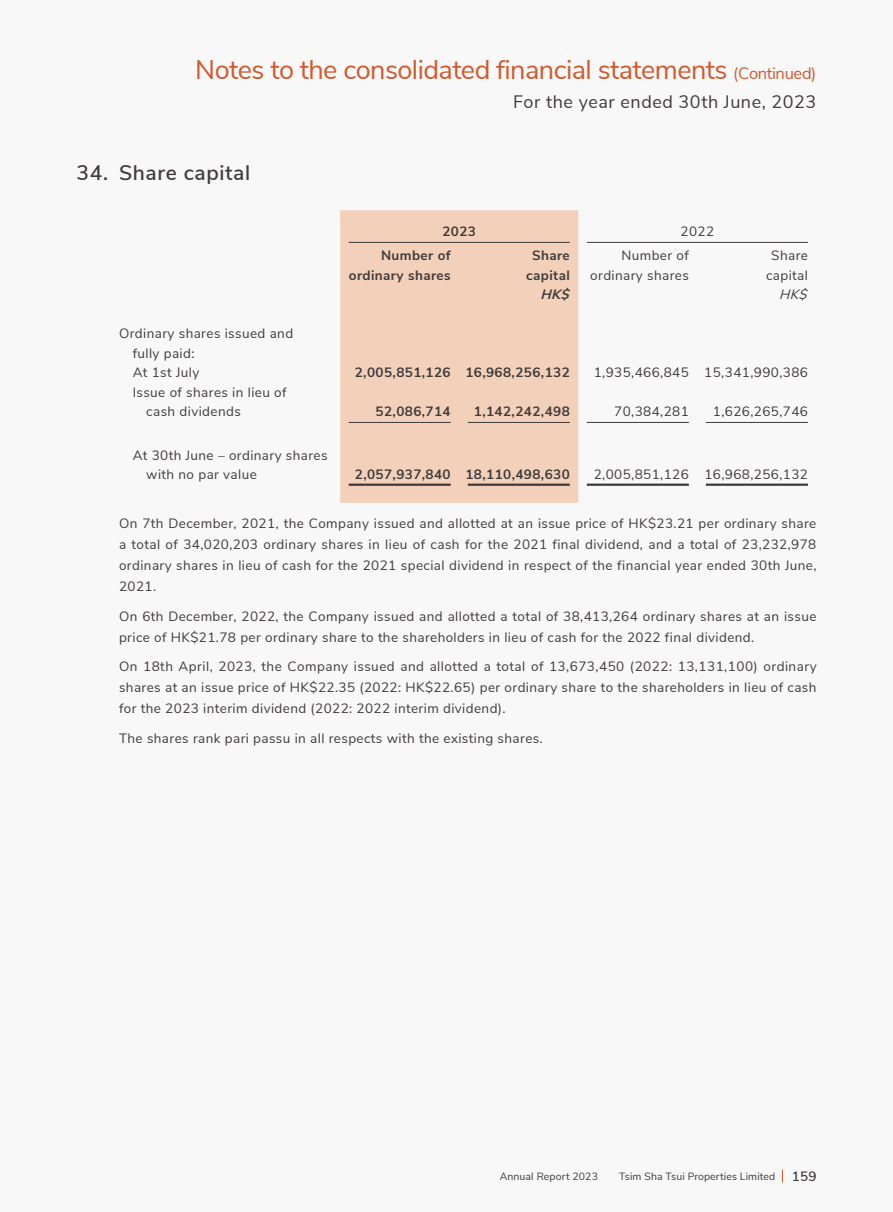
<style>
.page{position:relative;width:893px;height:1212px;background:#f8f8f8}
.page>*{position:absolute;margin:0;border:0;box-sizing:border-box;transform-origin:0 0}
.t1{font:27px "Nunito Sans";letter-spacing:-.02em;color:#d4582d}
.t2{font:600 21px "Nunito Sans";letter-spacing:.03em;color:#3f3b3a}
.t3{font:18px "Nunito Sans";letter-spacing:.03em;color:#3f3b3a}
.t4{font:13.5px/19.5px "Nunito Sans";letter-spacing:.03em;color:#3f3b3a}
.t5{font:700 13.5px/19.5px "Nunito Sans";letter-spacing:.03em;color:#3f3b3a;text-align:right}
.t6{font:italic 700 13.5px "Nunito Sans";color:#3f3b3a}
.t7{font:italic 13.5px "Nunito Sans";color:#3f3b3a}
.t8{font:10.5px "Nunito Sans";letter-spacing:.01em;color:#3f3b3a}
.s1{font-size:16.5px}
.s2{font-weight:600;font-size:13.5px}
</style>
<div class="page">
<svg style="left:782px;top:1170px;width:1px;height:12px"></svg>
<svg style="left:340px;top:210px;width:238px;height:293px;background:#f2d0ba"></svg>
<hr style="left:349px;top:242px;width:221px;height:1px;background:#3f3b3a">
<hr style="left:587px;top:242px;width:221px;height:1px;background:#3f3b3a">
<hr style="left:349px;top:422px;width:102px;height:1px;background:#3f3b3a">
<hr style="left:468px;top:422px;width:102px;height:1px;background:#3f3b3a">
<hr style="left:587px;top:422px;width:102px;height:1px;background:#3f3b3a">
<hr style="left:706px;top:422px;width:102px;height:1px;background:#3f3b3a">
<hr style="left:349px;top:484px;width:102px;height:2px;background:#3f3b3a">
<hr style="left:468px;top:484px;width:102px;height:2px;background:#3f3b3a">
<hr style="left:587px;top:484px;width:102px;height:2px;background:#3f3b3a">
<hr style="left:706px;top:484px;width:102px;height:2px;background:#3f3b3a">
<h1 class="t1" style="left:195px;top:50px;width:623px">Notes to the consolidated financial statements <span class="s1">(Continued)</span></h1>
<h2 class="t2" style="left:77px;top:157px;width:175px">34. Share capital</h2>
<p class="t4" style="left:133px;top:323px;width:162px;text-indent:-14px">Ordinary shares issued and fully paid:<br>At 1st July</p>
<p class="t4" style="left:146px;top:381px;width:142px;text-indent:-14px">Issue of shares in lieu of cash dividends</p>
<h3 class="t3" style="left:513px;top:89px;width:305px">For the year ended 30th June, 2023</h3>
<p class="t5" style="left:442px;top:221px;width:35px">2023</p>
<p class="t4" style="left:681px;top:221px;width:35px">2022</p>
<p class="t5" style="left:349px;top:245px;width:103px">Number of ordinary shares</p>
<p class="t5" style="left:526px;top:245px;width:45px;text-align:center">Share capital</p>
<p class="t4" style="left:590px;top:245px;width:100px;text-align:right">Number of ordinary shares</p>
<p class="t4" style="left:766px;top:245px;width:43px;text-align:center">Share capital</p>
<p class="t6" style="left:540px;top:285px;width:35px">HK$</p>
<p class="t7" style="left:779px;top:285px;width:34px">HK$</p>
<p class="t5" style="left:355px;top:362px;width:216px">2,005,851,126 16,968,256,132</p>
<p class="t4" style="left:594px;top:362px;width:216px">1,935,466,845 15,341,990,386</p>
<p class="t5" style="left:376px;top:401px;width:77px">52,086,714</p>
<p class="t5" style="left:474px;top:401px;width:97px">1,142,242,498</p>
<p class="t4" style="left:614px;top:401px;width:76px">70,384,281</p>
<p class="t4" style="left:713px;top:401px;width:97px">1,626,265,746</p>
<p class="t4" style="left:146px;top:444px;width:183px;text-indent:-14px">At 30th June – ordinary shares with no par value</p>
<p class="t5" style="left:355px;top:464px;width:216px">2,057,937,840 18,110,498,630</p>
<p class="t4" style="left:594px;top:464px;width:216px">2,005,851,126 16,968,256,132</p>
<p class="t4" style="left:119px;top:512px;width:699px;line-height:21px;text-align:justify">On 7th December, 2021, the Company issued and allotted at an issue price of HK$23.21 per ordinary share a total of 34,020,203 ordinary shares in lieu of cash for the 2021 final dividend, and a total of 23,232,978 ordinary shares in lieu of cash for the 2021 special dividend in respect of the financial year ended 30th June, 2021.</p>
<p class="t4" style="left:119px;top:605px;width:699px;line-height:21px">On 6th December, 2022, the Company issued and allotted a total of 38,413,264 ordinary shares at an issue price of HK$21.78 per ordinary share to the shareholders in lieu of cash for the 2022 final dividend.</p>
<p class="t4" style="left:119px;top:655px;width:699px;line-height:21px;text-align:justify">On 18th April, 2023, the Company issued and allotted a total of 13,673,450 (2022: 13,131,100) ordinary shares at an issue price of HK$22.35 (2022: HK$22.65) per ordinary share to the shareholders in lieu of cash for the 2023 interim dividend (2022: 2022 interim dividend).</p>
<p class="t4" style="left:119px;top:728px;width:425px">The shares rank pari passu in all respects with the existing shares.</p>
<p class="t8" style="left:500px;top:1168px;width:100px">Annual Report 2023</p>
<p class="t8" style="left:619px;top:1168px;width:199px">Tsim Sha Tsui Properties Limited <span class="s2">159</span></p>
</div>
